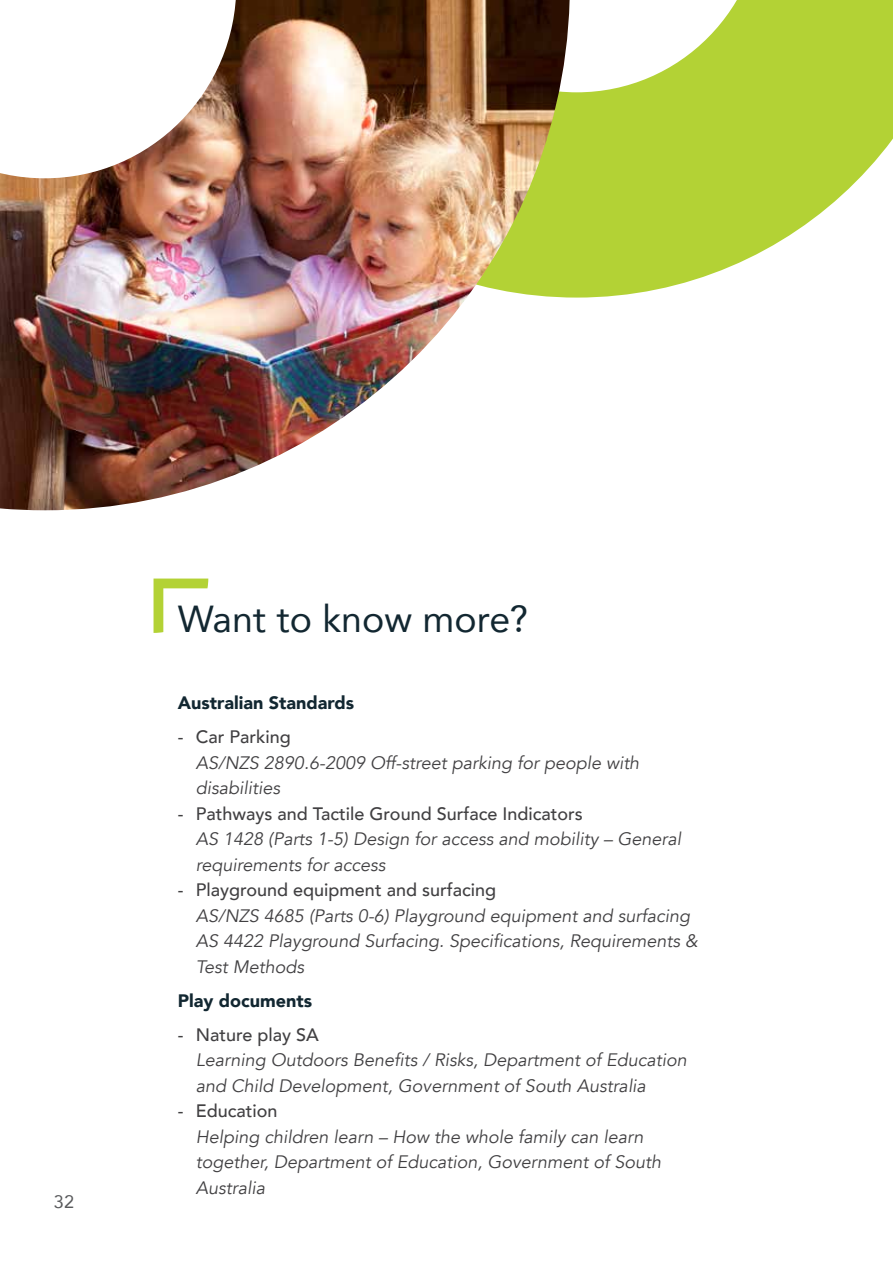
<style>
.page{position:relative;width:893px;height:1263px;background:#fff}
.page>*{position:absolute;margin:0;border:0;box-sizing:border-box;transform-origin:0 0}
.t1{font:37.5px "Avenir";color:#122731}
.t2{font:italic 18px/25.5px "Avenir";color:#414042}
.t3{font:900 18px "Avenir";color:#122731}
.t4{font:18px "Avenir";color:#58595b}
.s1{font-weight:500;font-style:normal}
</style>
<div class="page">
<svg style="left:570px;top:0;width:323px;height:298px;fill:#b3d235"></svg>
<svg style="left:570px;top:0;width:193px;height:92px"></svg>
<img style="left:0;top:0;width:570px;height:510px">
<svg style="left:0;top:0;width:236px;height:178px"></svg>
<svg style="left:154px;top:578px;width:54px;height:55px"></svg>
<p class="t4" style="left:54px;top:1187px;width:22px">32</p>
<h2 class="t1" style="left:178px;top:589px;width:352px">Want to know more?</h2>
<h3 class="t3" style="left:178px;top:687px;width:178px">Australian Standards</h3>
<p class="t2" style="left:196px;top:724px;width:445px;text-indent:-18px"><span class="s1">- Car Parking<br></span>AS/NZS 2890.6-2009 Off-street parking for people with disabilities</p>
<p class="t2" style="left:196px;top:801px;width:487px;text-indent:-18px"><span class="s1">- Pathways and Tactile Ground Surface Indicators<br></span>AS 1428 (Parts 1-5) Design for access and mobility – General requirements for access</p>
<p class="t2" style="left:196px;top:877px;width:503px;text-indent:-18px"><span class="s1">- Playground equipment and surfacing<br></span>AS/NZS 4685 (Parts 0-6) Playground equipment and surfacing AS 4422 Playground Surfacing. Specifications, Requirements &amp; Test Methods</p>
<h3 class="t3" style="left:178px;top:985px;width:136px">Play documents</h3>
<p class="t2" style="left:196px;top:1022px;width:492px;text-indent:-18px"><span class="s1">- Nature play SA<br></span>Learning Outdoors Benefits / Risks, Department of Education and Child Development, Government of South Australia</p>
<p class="t2" style="left:196px;top:1098px;width:467px;text-indent:-18px"><span class="s1">- Education<br></span>Helping children learn – How the whole family can learn together, Department of Education, Government of South Australia</p>
</div>
